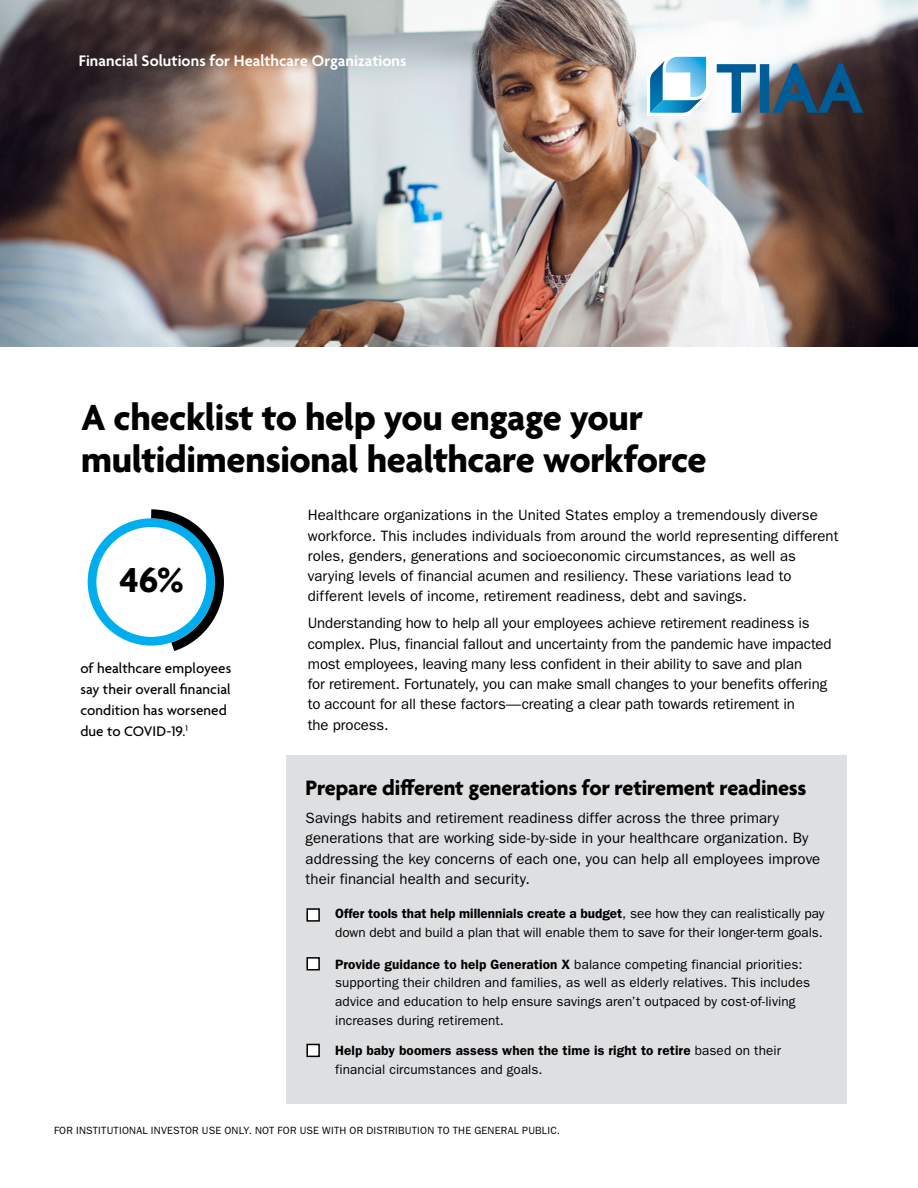
<style>
.page{position:relative;width:918px;height:1188px;background:#fff}
.page>*{position:absolute;margin:0;border:0;box-sizing:border-box;transform-origin:0 0}
.t1{font:700 39px/42px "Agenda";letter-spacing:-.01em;color:#000}
.t2{font:700 37.5px "Agenda";color:#000}
.t3{font:700 22.5px "Agenda";letter-spacing:-.005em;color:#000}
.t4{font:600 16.5px "Agenda";letter-spacing:.005em;color:#fff}
.t5{font:15px/20.2px "ITC Franklin Gothic Std";color:#000}
.t6{font:500 15px/21px "Agenda";letter-spacing:.005em;color:#000}
.t7{font:13.5px/18.8px "ITC Franklin Gothic Std";letter-spacing:.005em;color:#000}
.t8{font:600 13.5px/18.8px "ITC Franklin Gothic Std";letter-spacing:.01em;color:#000}
.t9{font:10.5px "ITC Franklin Gothic Std";letter-spacing:.02em;color:#000}
.s1{font-weight:600}
.s2{font-weight:400}
</style>
<div class="page">
<div style="left:286px;top:755px;width:561px;height:349px;background:#dedfe1"></div>
<img style="left:0;top:0;width:918px;height:347px">
<svg style="left:717px;top:64px;width:146px;height:49px;background:#496981"></svg>
<svg style="left:647px;top:54px;width:62px;height:62px"></svg>
<div style="left:88px;top:518px;width:127px;height:128px;border:9px solid #00aeef;border-radius:50%"></div>
<svg style="left:142px;top:509px;width:82px;height:142px"></svg>
<div style="left:306px;top:908px;width:14px;height:14px;background:#fff;border:2px solid #000"></div>
<div style="left:306px;top:957px;width:14px;height:13px;background:#fff;border:2px solid #000"></div>
<div style="left:306px;top:1044px;width:14px;height:13px;background:#fff;border:2px solid #000"></div>
<p class="t4" style="left:79px;top:52px;width:329px">Financial Solutions for Healthcare Organizations</p>
<h1 class="t1" style="left:81px;top:399px;width:627px">A checklist to help you engage your multidimensional healthcare workforce</h1>
<h2 class="t2" style="left:120px;top:560px;width:66px">46%</h2>
<p class="t6" style="left:80px;top:659px;width:153px">of healthcare employees say their overall financial condition has worsened due to COVID-19.<sup>1</sup></p>
<p class="t5" style="left:308px;top:505px;width:532px">Healthcare organizations in the United States employ a tremendously diverse workforce. This includes individuals from around the world representing different roles, genders, generations and socioeconomic circumstances, as well as varying levels of financial acumen and resiliency. These variations lead to different levels of income, retirement readiness, debt and savings.</p>
<p class="t5" style="left:308px;top:613px;width:525px">Understanding how to help all your employees achieve retirement readiness is complex. Plus, financial fallout and uncertainty from the pandemic have impacted most employees, leaving many less confident in their ability to save and plan<br>for retirement. Fortunately, you can make small changes to your benefits offering to account for all these factors—creating a clear path towards retirement in<br>the process.</p>
<h3 class="t3" style="left:306px;top:776px;width:502px">Prepare different generations for retirement readiness</h3>
<p class="t5" style="left:306px;top:808px;width:516px">Savings habits and retirement readiness differ across the three primary generations that are working side-by-side in your healthcare organization. By addressing the key concerns of each one, you can help all employees improve their financial health and security.</p>
<p class="t7" style="left:335px;top:904px;width:491px"><span class="s1">Offer tools that help millennials create a budget</span>, see how they can realistically pay down debt and build a plan that will enable them to save for their longer-term goals.</p>
<p class="t7" style="left:335px;top:955px;width:477px"><span class="s1">Provide guidance to help Generation X</span> balance competing financial priorities: supporting their children and families, as well as elderly relatives. This includes advice and education to help ensure savings aren’t outpaced by cost-of-living increases during retirement.</p>
<p class="t8" style="left:335px;top:1041px;width:447px">Help baby boomers assess when the time is right to retire <span class="s2">based on their financial circumstances and goals.</span></p>
<p class="t9" style="left:54px;top:1125px;width:508px">FOR INSTITUTIONAL INVESTOR USE ONLY. NOT FOR USE WITH OR DISTRIBUTION TO THE GENERAL PUBLIC.</p>
</div>
